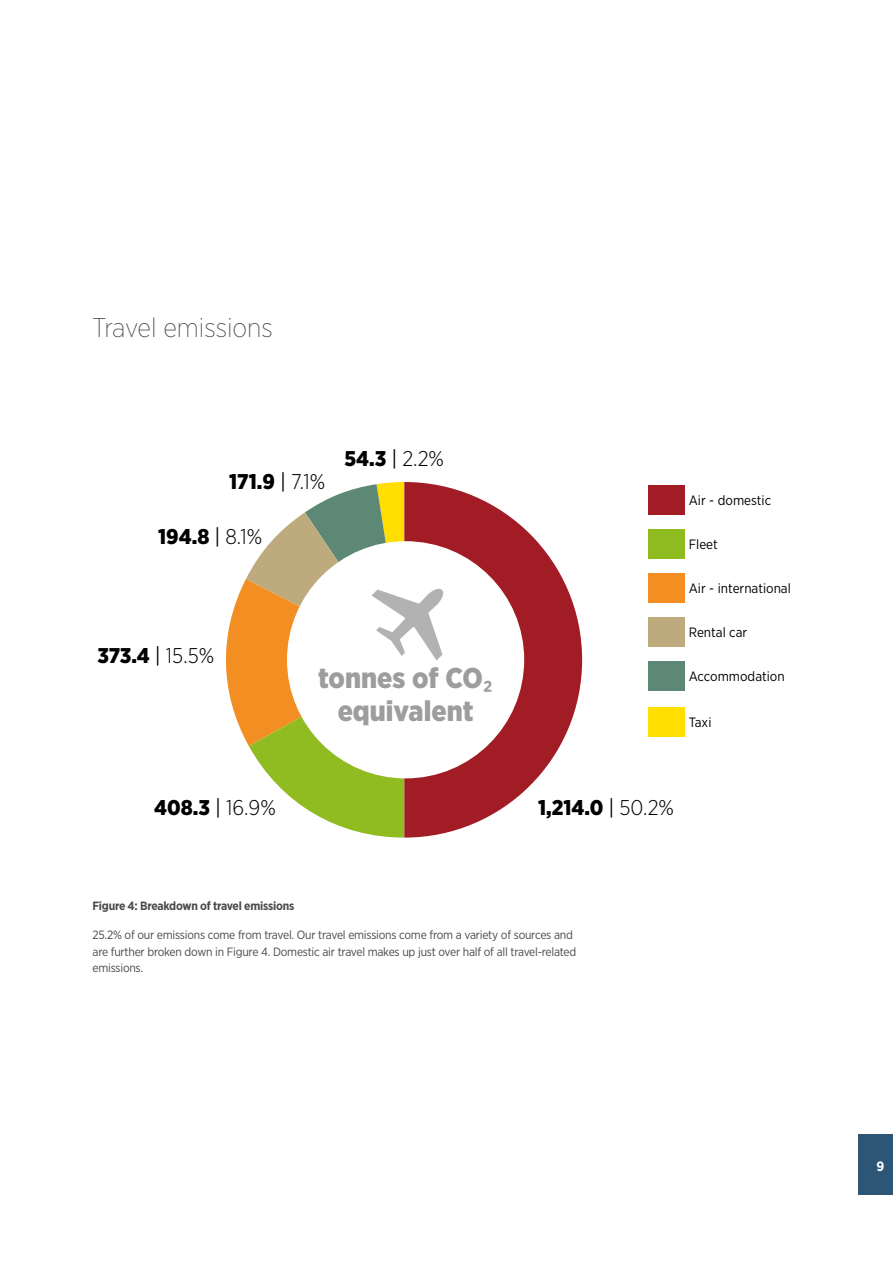
<style>
.page{position:relative;width:893px;height:1263px;background:#fff}
.page>*{position:absolute;margin:0;border:0;box-sizing:border-box;transform-origin:0 0}
.t1{font:900 28.65px/32.7px "Gotham Narrow";color:#9d9d9c;text-align:center}
.t2{font:200 27px "Gotham Narrow";color:#4a4a49}
.t3{font:900 21.3px "Gotham Narrow";color:#000}
.t4{font:13.5px "Gotham Narrow";color:#000}
.t5{font:700 13.5px "Gotham Narrow";color:#fff}
.t6{font:12px/16.5px "Gotham Narrow";letter-spacing:-.02em;color:#4a4a49}
.t7{font:700 12px "Gotham Narrow";letter-spacing:-.02em;color:#4a4a49}
.s1{font-weight:400}
.s2{font-weight:300}
.s3{font-weight:700}
</style>
<div class="page">
<div style="left:648px;top:662px;width:36px;height:29px;background:#5c8875"></div>
<div style="left:648px;top:707px;width:36px;height:29px;background:#ffde00"></div>
<div style="left:648px;top:617px;width:36px;height:30px;background:#beab7d"></div>
<div style="left:648px;top:573px;width:36px;height:30px;background:#f38f22"></div>
<div style="left:648px;top:485px;width:36px;height:30px;background:#a21c25"></div>
<div style="left:648px;top:529px;width:36px;height:30px;background:#90bc22"></div>
<svg style="left:444px;top:486px;width:138px;height:348px;fill:#a21c25"></svg>
<div style="left:287px;top:541px;width:237px;height:237px;background:#fff;border-radius:50%"></div>
<svg style="left:226px;top:482px;width:218px;height:356px"></svg>
<div style="left:859px;top:1134px;width:34px;height:61px;background:#2c5576"></div>
<h2 class="t2" style="left:93px;top:311px;width:182px">Travel emissions</h2>
<h3 class="t3" style="left:229px;top:467px;width:97px">171.9 <span class="s1">|</span> <span class="s2">7.1%</span></h3>
<h3 class="t3" style="left:158px;top:523px;width:105px">194.8 <span class="s1">|</span> <span class="s2">8.1%</span></h3>
<h3 class="t3" style="left:344px;top:444px;width:101px">54.3 <span class="s1">|</span> <span class="s2">2.2%</span></h3>
<h3 class="t3" style="left:97px;top:641px;width:118px">373.4 <span class="s1">|</span> <span class="s2">15.5%</span></h3>
<h3 class="t3" style="left:154px;top:793px;width:123px">408.3 <span class="s1">|</span> <span class="s2">16.9%</span></h3>
<h1 class="t1" style="left:318px;top:662px;width:176px">tonnes of CO<span class="s3">2 </span>equivalent</h1>
<p class="t4" style="left:689px;top:492px;width:84px">Air - domestic</p>
<p class="t4" style="left:689px;top:536px;width:31px">Fleet</p>
<p class="t4" style="left:689px;top:580px;width:104px">Air - international</p>
<p class="t4" style="left:689px;top:624px;width:60px">Rental car</p>
<p class="t4" style="left:689px;top:668px;width:97px">Accommodation</p>
<p class="t4" style="left:689px;top:713px;width:24px">Taxi</p>
<h3 class="t3" style="left:538px;top:793px;width:137px">1,214.0 <span class="s1">|</span> <span class="s2">50.2%</span></h3>
<p class="t7" style="left:93px;top:898px;width:203px">Figure 4: Breakdown of travel emissions</p>
<p class="t6" style="left:93px;top:926px;width:485px">25.2% of our emissions come from travel. Our travel emissions come from a variety of sources and are further broken down in Figure 4. Domestic air travel makes up just over half of all travel-related emissions.</p>
<p class="t5" style="left:877px;top:1158px;width:9px">9</p>
</div>
